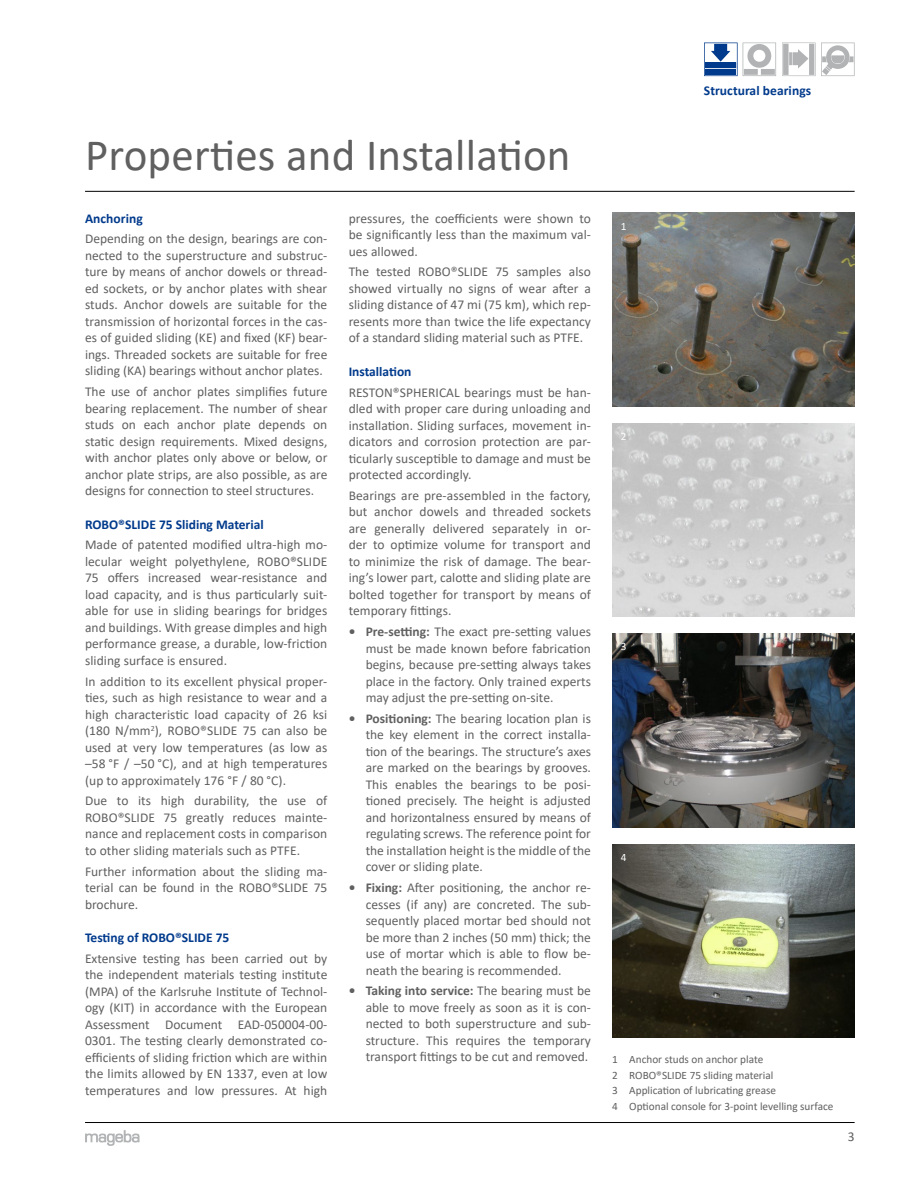
<style>
.page{position:relative;width:918px;height:1188px;background:#fff}
.page>*{position:absolute;margin:0;border:0;box-sizing:border-box;transform-origin:0 0}
.t1{font:45px "Calibri";letter-spacing:.005em;color:#616060}
.t2{font:13.5px/16.5px "Calibri";color:#616060;text-align:justify}
.t3{font:700 13.5px "Calibri";color:#003a8c}
.t4{font:11.25px/15.6px "Calibri";color:#616060}
.t5{font:11.25px "Calibri";color:#fff}
.s1{font-weight:700}
</style>
<div class="page">
<hr style="left:85px;top:1122px;width:770px;height:1px;background:#000">
<hr style="left:85px;top:191px;width:770px;height:1px;background:#000">
<svg style="left:782px;top:43px;width:73px;height:33px"></svg>
<svg style="left:704px;top:43px;width:72px;height:33px"></svg>
<img style="left:612px;top:424px;width:243px;height:193px">
<img style="left:612px;top:213px;width:243px;height:193px">
<img style="left:612px;top:634px;width:242px;height:193px">
<img style="left:612px;top:844px;width:242px;height:193px">
<svg style="left:85px;top:1130px;width:55px;height:16px"></svg>
<h1 class="t1" style="left:85px;top:124px;width:487px">Properties and Installation</h1>
<p class="t3" style="left:85px;top:209px;width:59px">Anchoring</p>
<p class="t2" style="left:85px;top:230px;width:244px">Depending on the design, bearings are con&shy;nected to the superstructure and substruc&shy;ture by means of anchor dowels or thread&shy;ed sockets, or by anchor plates with shear studs. Anchor dowels are suitable for the transmission of horizontal forces in the cas&shy;es of guided sliding (KE) and fixed (KF) bear&shy;ings. Threaded sockets are suitable for free sliding (KA) bearings without anchor plates.</p>
<p class="t2" style="left:85px;top:383px;width:244px">The use of anchor plates simplifies future bearing replacement. The number of shear studs on each anchor plate depends on static design requirements. Mixed designs, with anchor plates only above or below, or anchor plate strips, are also possible, as are designs for connection to steel structures.</p>
<p class="t3" style="left:85px;top:515px;width:180px">ROBO®SLIDE 75 Sliding Material</p>
<p class="t2" style="left:85px;top:536px;width:244px">Made of patented modified ultra-high mo&shy;lecular weight polyethylene, ROBO®SLIDE 75 offers increased wear-resistance and load capacity, and is thus particularly suit&shy;able for use in sliding bearings for bridges and buildings. With grease dimples and high performance grease, a durable, low-friction sliding surface is ensured.</p>
<p class="t2" style="left:85px;top:673px;width:244px">In addition to its excellent physical proper&shy;ties, such as high resistance to wear and a high characteristic load capacity of 26 ksi (180 N/mm<sup>2</sup>), ROBO®SLIDE 75 can also be used at very low temperatures (as low as –58 °F / –50 °C), and at high temperatures (up to approximately 176 °F / 80 °C).</p>
<p class="t2" style="left:85px;top:792px;width:244px">Due to its high durability, the use of ROBO®SLIDE 75 greatly reduces mainte&shy;nance and replacement costs in comparison to other sliding materials such as PTFE.</p>
<p class="t2" style="left:85px;top:863px;width:244px">Further information about the sliding ma&shy;terial can be found in the ROBO®SLIDE 75 brochure.</p>
<p class="t3" style="left:85px;top:928px;width:146px">Testing of ROBO®SLIDE 75</p>
<p class="t2" style="left:85px;top:950px;width:244px">Extensive testing has been carried out by the independent materials testing institute (MPA) of the Karlsruhe Institute of Technol&shy;ogy (KIT) in accordance with the European Assessment Document EAD-050004-00- 0301. The testing clearly demonstrated co&shy;efficients of sliding friction which are within the limits allowed by EN 1337, even at low temperatures and low pressures. At high</p>
<p class="t2" style="left:349px;top:210px;width:244px">pressures, the coefficients were shown to be significantly less than the maximum val&shy;ues allowed.</p>
<p class="t2" style="left:349px;top:263px;width:244px">The tested ROBO®SLIDE 75 samples also showed virtually no signs of wear after a sliding distance of 47 mi (75 km), which rep&shy;resents more than twice the life expectancy of a standard sliding material such as PTFE.</p>
<p class="t3" style="left:349px;top:362px;width:64px">Installation</p>
<p class="t2" style="left:349px;top:384px;width:244px">RESTON®SPHERICAL bearings must be han&shy;dled with proper care during unloading and installation. Sliding surfaces, movement in&shy;dicators and corrosion protection are par&shy;ticularly susceptible to damage and must be protected accordingly.</p>
<p class="t2" style="left:349px;top:487px;width:244px">Bearings are pre-assembled in the factory, but anchor dowels and threaded sockets are generally delivered separately in or&shy;der to optimize volume for transport and to minimize the risk of damage. The bear&shy;ing’s lower part, calotte and sliding plate are bolted together for transport by means of temporary fittings.</p>
<p class="t2" style="left:366px;top:623px;width:227px;text-indent:-17px"><span class="s1">• Pre-setting:</span> The exact pre-setting values must be made known before fabrication begins, because pre-setting always takes place in the factory. Only trained experts may adjust the pre-setting on-site.</p>
<p class="t2" style="left:366px;top:710px;width:227px;text-indent:-17px"><span class="s1">• Positioning:</span> The bearing location plan is the key element in the correct installa&shy;tion of the bearings. The structure’s axes are marked on the bearings by grooves.<br>This enables the bearings to be posi&shy;tioned precisely. The height is adjusted and horizontalness ensured by means of regulating screws. The reference point for the installation height is the middle of the cover or sliding plate.</p>
<p class="t2" style="left:366px;top:879px;width:227px;text-indent:-17px"><span class="s1">• Fixing:</span> After positioning, the anchor re&shy;cesses (if any) are concreted. The sub&shy;sequently placed mortar bed should not be more than 2 inches (50 mm) thick; the use of mortar which is able to flow be&shy;neath the bearing is recommended.</p>
<p class="t2" style="left:366px;top:982px;width:227px;text-indent:-17px"><span class="s1">• Taking into service:</span> The bearing must be able to move freely as soon as it is con&shy;nected to both superstructure and sub&shy;structure. This requires the temporary transport fittings to be cut and removed.</p>
<p class="t5" style="left:621px;top:218px;width:7px">1</p>
<p class="t3" style="left:704px;top:81px;width:109px">Structural bearings</p>
<p class="t5" style="left:621px;top:428px;width:7px">2</p>
<p class="t5" style="left:621px;top:639px;width:7px">3</p>
<p class="t5" style="left:621px;top:849px;width:7px">4</p>
<p class="t4" style="left:612px;top:1051px;width:223px">1 Anchor studs on anchor plate<br>2 ROBO®SLIDE 75 sliding material<br>3 Application of lubricating grease<br>4 Optional console for 3-point levelling surface</p>
<p class="t2" style="left:848px;top:1128px;width:8px">3</p>
</div>
